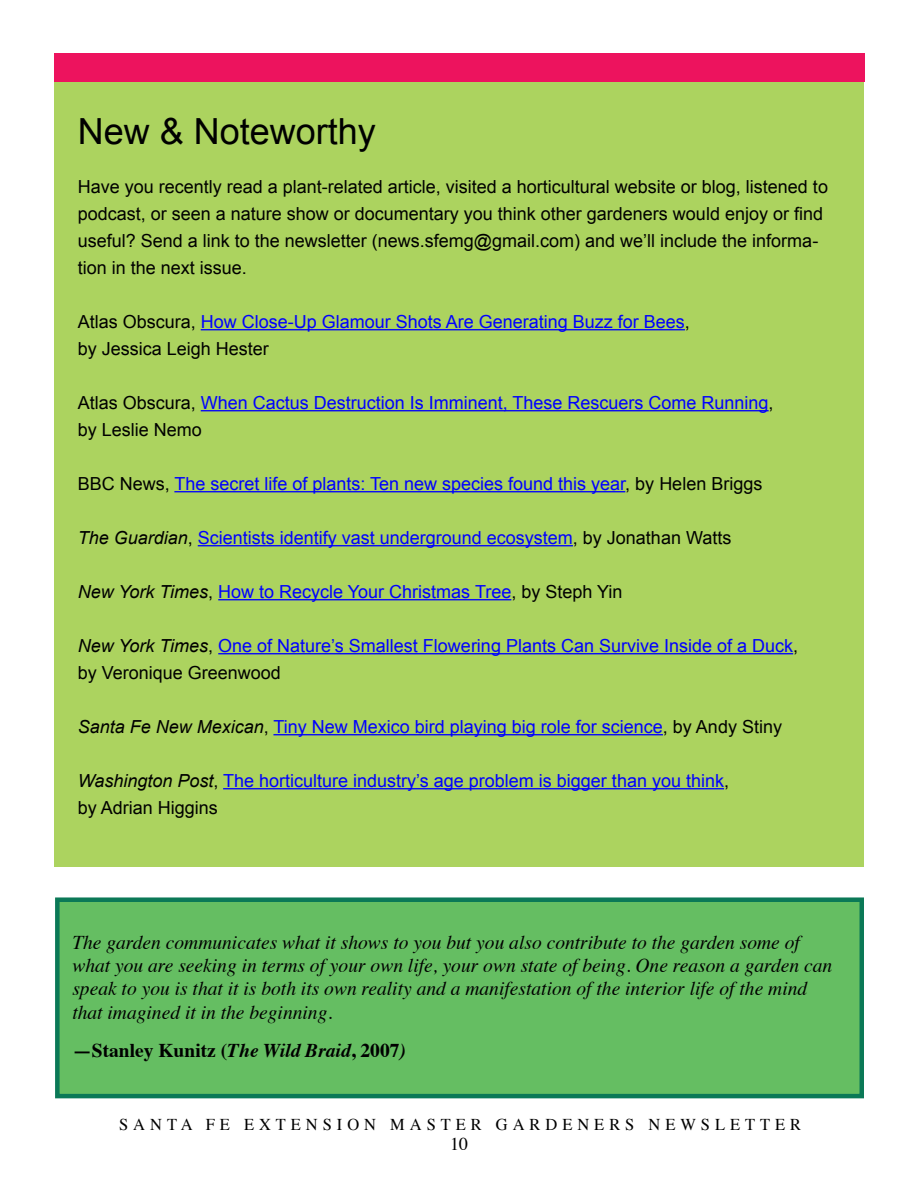
<style>
.page{position:relative;width:918px;height:1188px;background:#fff}
.page>*{position:absolute;margin:0;border:0;box-sizing:border-box;transform-origin:0 0}
.t1{font:36px "Arial";color:#000}
.t2{font:italic 19.5px/23.4px "Times";color:#000}
.t3{font:700 19.5px "Times";color:#000}
.t4{font:18px/27px "Arial";color:#00f}
.t5{font:18px/27px "Arial";color:#000}
.t6{font:18px "Times";color:#000}
.t7{font:16.5px "Times";letter-spacing:.3em;color:#000}
.s1{color:#000}
.s2{font-style:italic;color:#000}
.s3{font-style:italic}
</style>
<div class="page">
<div style="left:54px;top:82px;width:810px;height:784px;background:#acd35f"></div>
<div style="left:54px;top:53px;width:811px;height:29px;background:#ed135e"></div>
<hr style="left:201px;top:329px;width:484px;height:1px;background:#00f">
<hr style="left:201px;top:410px;width:568px;height:1px;background:#00f">
<hr style="left:174px;top:491px;width:451px;height:1px;background:#00f">
<hr style="left:198px;top:545px;width:375px;height:1px;background:#00f">
<hr style="left:218px;top:599px;width:293px;height:1px;background:#00f">
<hr style="left:218px;top:653px;width:575px;height:1px;background:#00f">
<hr style="left:273px;top:734px;width:390px;height:1px;background:#00f">
<hr style="left:223px;top:788px;width:501px;height:1px;background:#00f">
<div style="left:55px;top:897px;width:809px;height:201px;background:#65be62;border:4px solid #007350"></div>
<h1 class="t1" style="left:78px;top:108px;width:300px">New &amp; Noteworthy</h1>
<p class="t5" style="left:78px;top:173px;width:752px">Have you recently read a plant-related article, visited a horticultural website or blog, listened to podcast, or seen a nature show or documentary you think other gardeners would enjoy or find useful? Send a link to the newsletter (news.sfemg@gmail.com) and we’ll include the informa&shy;tion in the next issue.</p>
<p class="t4" style="left:78px;top:308px;width:614px"><span class="s1">Atlas Obscura,</span> How Close-Up Glamour Shots Are Generating Buzz for Bees<span class="s1">, by Jessica Leigh Hester</span></p>
<p class="t4" style="left:78px;top:389px;width:697px"><span class="s1">Atlas Obscura,</span> When Cactus Destruction Is Imminent, These Rescuers Come Running<span class="s1">, by Leslie Nemo</span></p>
<p class="t4" style="left:78px;top:470px;width:686px"><span class="s1">BBC News,</span> The secret life of plants: Ten new species found this year<span class="s1">, by Helen Briggs</span></p>
<p class="t4" style="left:78px;top:524px;width:655px"><span class="s2">The Guardian</span><span class="s1">,</span> Scientists identify vast underground ecosystem<span class="s1">, by Jonathan Watts</span></p>
<p class="t4" style="left:78px;top:578px;width:546px"><span class="s2">New York Times</span><span class="s1">,</span> How to Recycle Your Christmas Tree<span class="s1">, by Steph Yin</span></p>
<p class="t4" style="left:78px;top:632px;width:722px"><span class="s2">New York Times</span><span class="s1">,</span> One of Nature’s Smallest Flowering Plants Can Survive Inside of a Duck<span class="s1">, by Veronique Greenwood</span></p>
<p class="t4" style="left:78px;top:713px;width:706px"><span class="s2">Santa Fe New Mexican</span><span class="s1">,</span> Tiny New Mexico bird playing big role for science<span class="s1">, by Andy Stiny</span></p>
<p class="t4" style="left:78px;top:767px;width:653px"><span class="s2">Washington Post</span><span class="s1">,</span> The horticulture industry’s age problem is bigger than you think<span class="s1">, by Adrian Higgins</span></p>
<p class="t2" style="left:72px;top:929px;width:761px">The garden communicates what it shows to you but you also contribute to the garden some of what you are seeking in terms of your own life, your own state of being. One reason a garden can speak to you is that it is both its own reality and a manifestation of the interior life of the mind that imagined it in the beginning.</p>
<p class="t3" style="left:72px;top:1032px;width:335px">—Stanley Kunitz (<span class="s3">The Wild Braid</span>, 2007<span class="s3">)</span></p>
<p class="t7" style="left:119px;top:1109px;width:684px">SANTA FE EXTENSION MASTER GARDENERS NEWSLETTER</p>
<p class="t6" style="left:450px;top:1127px;width:19px">10</p>
</div>
